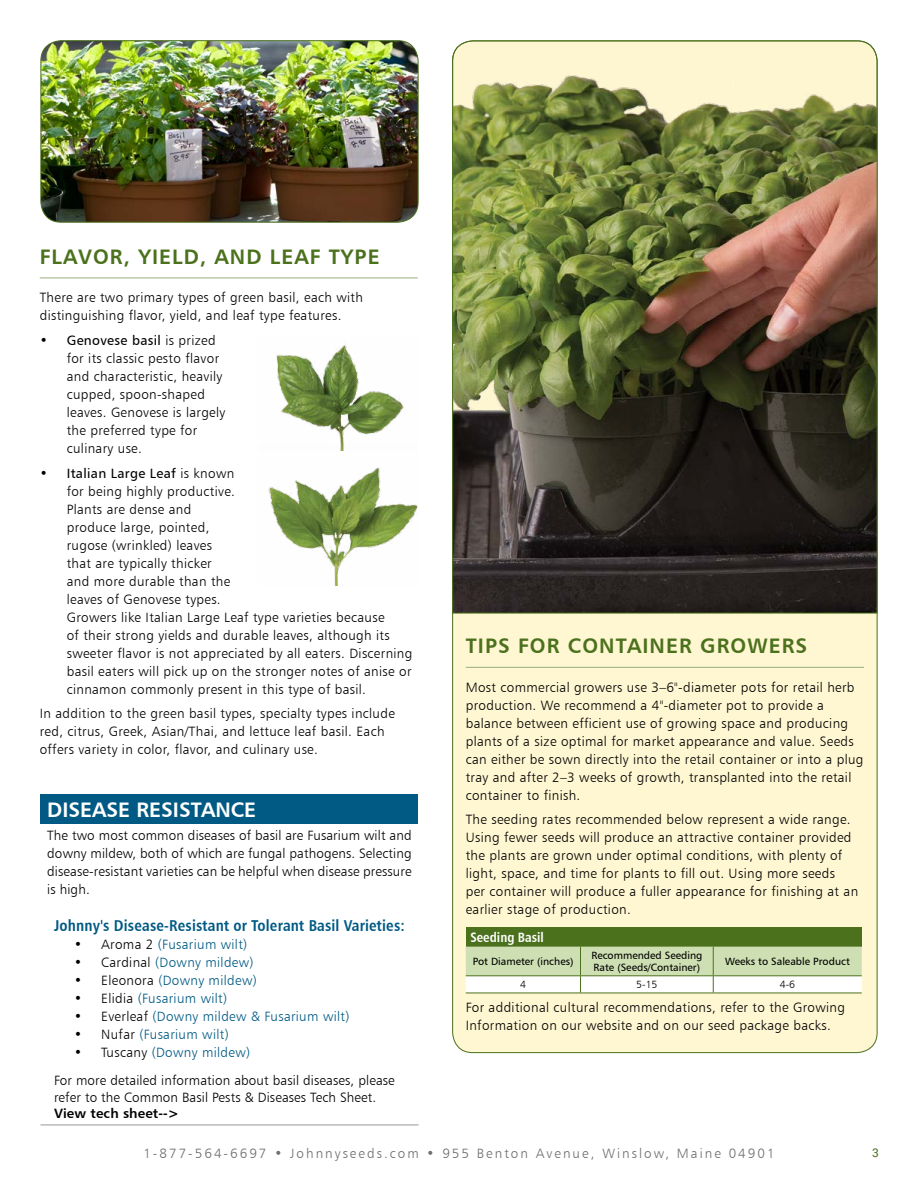
<style>
.page{position:relative;width:918px;height:1188px;background:#fff}
.page>*{position:absolute;margin:0;border:0;box-sizing:border-box;transform-origin:0 0}
.t1{font:21px "Humanist 777 BT Bold B";letter-spacing:.05em;color:#4b711d}
.t2{font:21px "Humanist 777 BT Bold B";color:#fff}
.t3{font:15.75px "Humanist 777 BT Bold Condensed B";letter-spacing:.01em;color:#005a84}
.t4{font:13.5px/18px "Humanist 777 BT Light B";letter-spacing:.025em;color:#000}
.t5{font:13.5px "Humanist 777 BT Light B";letter-spacing:.025em;color:#005a84}
.t6{font:13.5px "Humanist 777 BT Light B";letter-spacing:.15em;color:#6d6e71}
.t7{font:13.5px "Humanist 777 BT Roman B";letter-spacing:.025em;color:#000}
.t8{font:13.5px "Humanist 777 BT Bold B";letter-spacing:.01em;color:#000}
.t9{font:13.5px "Humanist 777 BT Bold Condensed B";color:#fff}
.t10{font:12px "Roboto";color:#4b711d}
.t11{font:10.5px/12px "Humanist 777 BT Roman B";color:#000}
.t12{font:10.5px "Humanist 777 BT Light B";color:#000}
.s1{font-family:"Humanist 777 BT Light B"}
.s2{color:#000}
.s3{color:#005a84}
</style>
<div class="page">
<div style="left:453px;top:41px;width:424px;height:1012px;background:#fff6d2;border-radius:20px"></div>
<hr style="left:40px;top:278px;width:378px;height:1px;background:#99ae7a">
<img style="left:276px;top:345px;width:128px;height:100px">
<img style="left:268px;top:445px;width:150px;height:141px">
<img style="left:452px;top:40px;width:426px;height:574px">
<img style="left:41px;top:41px;width:377px;height:181px">
<div style="left:40px;top:40px;width:378px;height:183px;border:1px solid #4b711d;border-radius:20px"></div>
<hr style="left:466px;top:667px;width:398px;height:1px;background:#99ae7a">
<div style="left:466px;top:927px;width:396px;height:20px;background:#4b711d"></div>
<svg style="left:466px;top:947px;width:396px;height:46px"></svg>
<hr style="left:466px;top:993px;width:114px;height:1px;background:#4b711d">
<hr style="left:580px;top:993px;width:133px;height:1px;background:#4b711d">
<hr style="left:713px;top:993px;width:149px;height:1px;background:#4b711d">
<div style="left:40px;top:794px;width:378px;height:30px;background:#005a84"></div>
<hr style="left:40px;top:1125px;width:378px;height:1px;background:#939598">
<h1 class="t1" style="left:40px;top:243px;width:341px">FLAVOR, YIELD, AND LEAF TYPE</h1>
<p class="t4" style="left:40px;top:288px;width:325px">There are two primary types of green basil, each with distinguishing flavor, yield, and leaf type features.</p>
<p class="t7" style="left:40px;top:332px;width:177px">• Genovese basil <span class="s1">is prized</span></p>
<p class="t4" style="left:67px;top:349px;width:160px">for its classic pesto flavor and characteristic, heavily cupped, spoon-shaped leaves. Genovese is largely the preferred type for culinary use.</p>
<p class="t7" style="left:40px;top:465px;width:196px">• Italian Large Leaf <span class="s1">is known</span></p>
<p class="t4" style="left:67px;top:482px;width:347px">for being highly productive.<br>Plants are dense and<br>produce large, pointed,<br>rugose (wrinkled) leaves<br>that are typically thicker<br>and more durable than the<br>leaves of Genovese types.<br>Growers like Italian Large Leaf type varieties because<br>of their strong yields and durable leaves, although its sweeter flavor is not appreciated by all eaters. Discerning basil eaters will pick up on the stronger notes of anise or cinnamon commonly present in this type of basil.</p>
<p class="t4" style="left:40px;top:705px;width:357px">In addition to the green basil types, specialty types include red, citrus, Greek, Asian/Thai, and lettuce leaf basil. Each offers variety in color, flavor, and culinary use.</p>
<h1 class="t2" style="left:47px;top:796px;width:210px">DISEASE RESISTANCE</h1>
<p class="t4" style="left:47px;top:826px;width:366px;text-align:justify">The two most common diseases of basil are Fusarium wilt and downy mildew, both of which are fungal pathogens. Selecting disease-resistant varieties can be helpful when disease pressure is high.</p>
<p class="t3" style="left:54px;top:915px;width:352px">Johnny's Disease-Resistant or Tolerant Basil Varieties:</p>
<p class="t5" style="left:74px;top:936px;width:175px"><span class="s2">• Aroma 2</span> (Fusarium wilt)</p>
<p class="t5" style="left:74px;top:954px;width:181px"><span class="s2">• Cardinal</span> (Downy mildew)</p>
<p class="t5" style="left:74px;top:972px;width:184px"><span class="s2">• Eleonora</span> (Downy mildew)</p>
<p class="t5" style="left:74px;top:990px;width:154px"><span class="s2">• Elidia</span> (Fusarium wilt)</p>
<p class="t5" style="left:74px;top:1008px;width:277px"><span class="s2">• Everleaf</span> (Downy mildew &amp; Fusarium wilt)</p>
<p class="t5" style="left:74px;top:1026px;width:156px"><span class="s2">• Nufar</span> (Fusarium wilt)</p>
<p class="t4" style="left:54px;top:1038px;width:342px;line-height:28.5px;text-indent:20px">• Tuscany <span class="s3">(Downy mildew)<br></span>For more detailed information about basil diseases, please</p>
<p class="t4" style="left:54px;top:1088px;width:324px">refer to the Common Basil Pests &amp; Diseases Tech Sheet.</p>
<p class="t8" style="left:54px;top:1105px;width:127px">View tech sheet--&gt;</p>
<h1 class="t1" style="left:466px;top:633px;width:343px">TIPS FOR CONTAINER GROWERS</h1>
<p class="t4" style="left:466px;top:678px;width:399px">Most commercial growers use 3–6"-diameter pots for retail herb production. We recommend a 4"-diameter pot to provide a balance between efficient use of growing space and producing plants of a size optimal for market appearance and value. Seeds can either be sown directly into the retail container or into a plug tray and after 2–3 weeks of growth, transplanted into the retail container to finish.</p>
<p class="t4" style="left:466px;top:811px;width:394px">The seeding rates recommended below represent a wide range.<br>Using fewer seeds will produce an attractive container provided the plants are grown under optimal conditions, with plenty of light, space, and time for plants to fill out. Using more seeds<br>per container will produce a fuller appearance for finishing at an earlier stage of production.</p>
<p class="t9" style="left:470px;top:929px;width:75px">Seeding Basil</p>
<p class="t11" style="left:473px;top:955px;width:102px">Pot Diameter (inches)</p>
<p class="t11" style="left:591px;top:949px;width:113px">Recommended Seeding<br>Rate (Seeds/Container)</p>
<p class="t11" style="left:725px;top:955px;width:126px">Weeks to Saleable Product</p>
<p class="t12" style="left:520px;top:978px;width:7px">4</p>
<p class="t12" style="left:636px;top:978px;width:23px">5-15</p>
<p class="t12" style="left:780px;top:978px;width:17px">4-6</p>
<p class="t4" style="left:466px;top:998px;width:381px">For additional cultural recommendations, refer to the Growing<br>Information on our website and on our seed package backs.</p>
<p class="t6" style="left:143px;top:1145px;width:633px">1-877-564-6697 • Johnnyseeds.com • 955 Benton Avenue, Winslow, Maine 04901</p>
<p class="t10" style="left:872px;top:1144px;width:8px">3</p>
</div>
